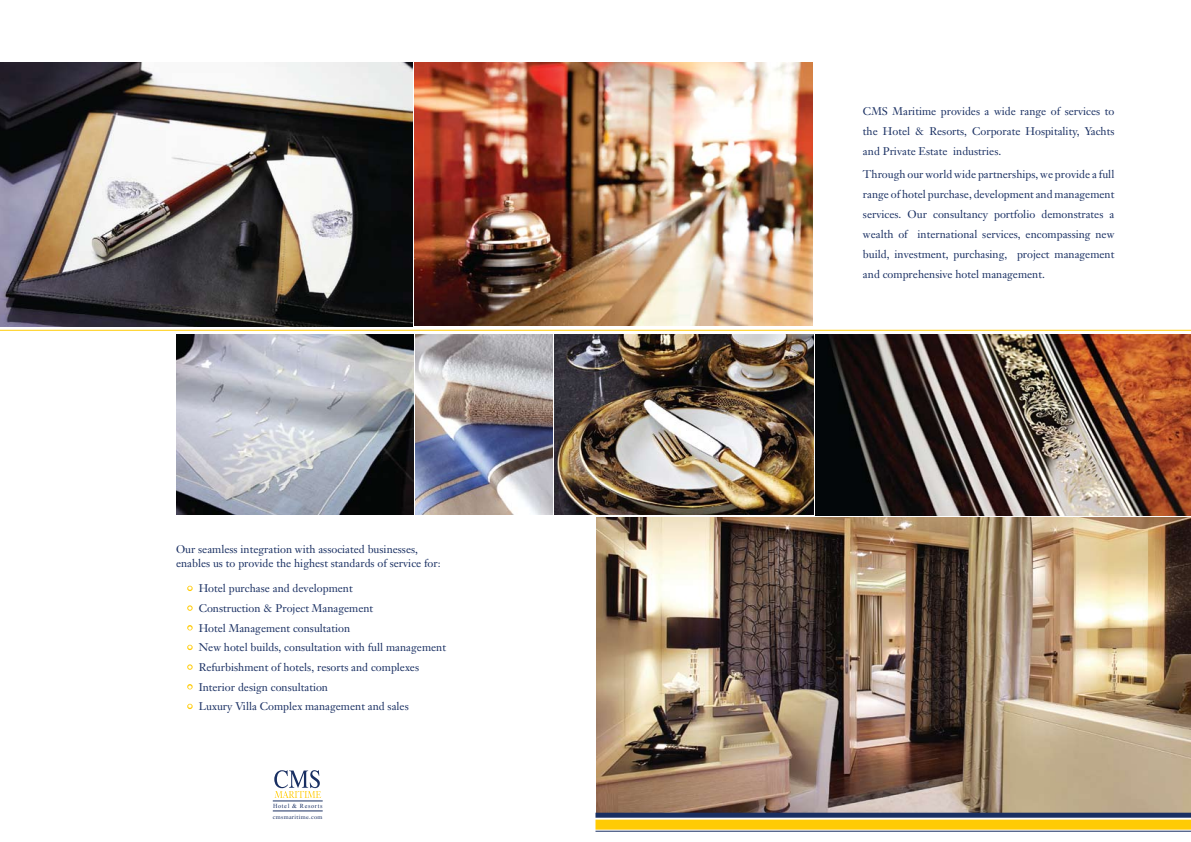
<style>
.page{position:relative;width:1191px;height:842px;background:#fff}
.page>*{position:absolute;margin:0;border:0;box-sizing:border-box;transform-origin:0 0}
.t1{font:11px/20px "Janson Text";color:#192f62;text-align:justify}
.t2{font:6.2px "Times New Roman";letter-spacing:.11em;color:#192f62}
.t3{font:6px "Janson Text";letter-spacing:.05em;color:#192f62}
.s1{font-size:10px;color:#fff}
</style>
<div class="page">
<img style="left:815px;top:334px;width:376px;height:181px">
<img style="left:176px;top:334px;width:237px;height:180px">
<img style="left:554px;top:334px;width:259px;height:180px">
<img style="left:0;top:62px;width:412px;height:264px">
<img style="left:415px;top:334px;width:137px;height:180px">
<img style="left:596px;top:518px;width:595px;height:295px">
<svg style="left:187px;top:586px;width:6px;height:5px"></svg>
<svg style="left:187px;top:605px;width:6px;height:6px"></svg>
<svg style="left:187px;top:625px;width:6px;height:5px"></svg>
<svg style="left:187px;top:645px;width:6px;height:5px"></svg>
<svg style="left:187px;top:664px;width:6px;height:6px"></svg>
<svg style="left:187px;top:684px;width:6px;height:5px"></svg>
<svg style="left:187px;top:704px;width:6px;height:5px"></svg>
<svg style="left:274px;top:770px;width:47px;height:28px"></svg>
<hr style="left:273px;top:801px;width:50px;height:1px;background:#192f62">
<hr style="left:273px;top:811px;width:50px;height:1px;background:#192f62">
<img style="left:415px;top:62px;width:398px;height:264px">
<hr style="left:0;top:330px;width:1191px;height:1px;background:#ffcb05">
<div style="left:595px;top:813px;width:596px;height:5px;background:#192f62"></div>
<hr style="left:595px;top:831px;width:596px;height:1px;background:#192f62">
<div style="left:595px;top:820px;width:596px;height:10px;background:#ffcb05"></div>
<p class="t1" style="left:176px;top:542px;width:266px;line-height:14px">Our seamless integration with associated businesses, enables us to provide the highest standards of service for:</p>
<p class="t1" style="left:187px;top:578px;width:167px"><span class="s1">•</span> Hotel purchase and development</p>
<p class="t1" style="left:187px;top:598px;width:187px"><span class="s1">•</span> Construction &amp; Project Management</p>
<p class="t1" style="left:187px;top:618px;width:164px"><span class="s1">•</span> Hotel Management consultation</p>
<p class="t1" style="left:187px;top:637px;width:260px"><span class="s1">•</span> New hotel builds, consultation with full management</p>
<p class="t1" style="left:187px;top:657px;width:233px"><span class="s1">•</span> Refurbishment of hotels, resorts and complexes</p>
<p class="t1" style="left:187px;top:677px;width:142px"><span class="s1">•</span> Interior design consultation</p>
<p class="t1" style="left:187px;top:696px;width:223px"><span class="s1">•</span> Luxury Villa Complex management and sales</p>
<p class="t2" style="left:273px;top:802px;width:51px">Hotel &amp; Resorts</p>
<p class="t3" style="left:273px;top:813px;width:51px">cmsmaritime.com</p>
<p class="t1" style="left:863px;top:101px;width:253px">CMS Maritime provides a wide range of services to the Hotel &amp; Resorts, Corporate Hospitality, Yachts and Private Estate industries.</p>
<p class="t1" style="left:863px;top:164px;width:253px">Through our world wide partnerships, we provide a full range of hotel purchase, development and management services. Our consultancy portfolio demonstrates a wealth of international services, encompassing new build, investment, purchasing, project management and comprehensive hotel management.</p>
</div>
